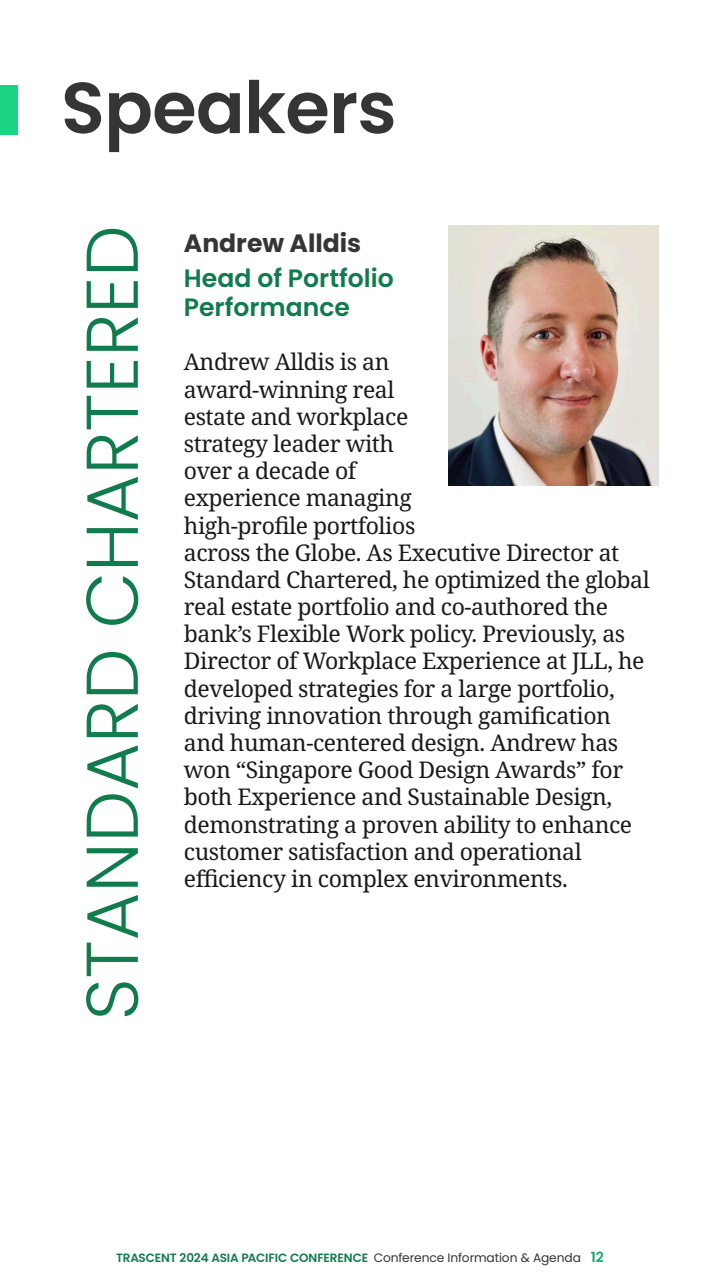
<style>
.page{position:relative;width:720px;height:1280px;background:#fff}
.page>*{position:absolute;margin:0;border:0;box-sizing:border-box;transform-origin:0 0}
.Speaker_company_35pt_Blue__Poppins{font:300 73.2px "Poppins";color:#107b4c}
.Page_headings_60pt__Poppins{font:600 72px "Poppins";letter-spacing:-.01em;color:#353535}
.Speaker_position_12pt_blue__Poppins{font:600 25.1px/29.2px "Poppins";color:#107b4c}
.Speaker_name_12pt__Poppins{font:700 25.1px "Poppins";color:#353535}
.Speaker_bio_11pt__Noto_Serif{font:23px/27.2px "Noto Serif";letter-spacing:-.02em;color:#1a1a1a}
.t1{font:600 12px "Poppins";letter-spacing:-.015em;color:#107b4c}
.s1{font-weight:400;font-size:12.25px;color:#353535}
.s2{font-size:14px;color:#16ab67}
</style>
<div class="page">
<img style="left:449px;top:226px;width:210px;height:259px">
<div style="left:0;top:85px;width:18px;height:50px;background:#1cd583"></div>
<p class="Page_headings_60pt__Poppins" style="left:61px;top:66px;width:337px">Speakers</p>
<p class="Speaker_company_35pt_Blue__Poppins" style="left:70px;top:1020px;width:797px;rotate:-90deg">STANDARD CHARTERED</p>
<p class="Speaker_name_12pt__Poppins" style="left:184px;top:228px;width:179px">Andrew Alldis</p>
<p class="Speaker_position_12pt_blue__Poppins" style="left:184px;top:264px;width:211px">Head of Portfolio<br>Performance</p>
<p class="Speaker_bio_11pt__Noto_Serif" style="left:184px;top:349px;width:467px">Andrew Alldis is an<br>award-winning real<br>estate and workplace<br>strategy leader with<br>over a decade of<br>experience managing<br>high-profile portfolios<br>across the Globe. As Executive Director at Standard Chartered, he optimized the global real estate portfolio and co-authored the bank’s Flexible Work policy. Previously, as Director of Workplace Experience at JLL, he developed strategies for a large portfolio, driving innovation through gamification and human-centered design. Andrew has won “Singapore Good Design Awards” for both Experience and Sustainable Design, demonstrating a proven ability to enhance customer satisfaction and operational efficiency in complex environments.</p>
<p class="t1" style="left:116px;top:1251px;width:489px">TRASCENT 2024 ASIA PACIFIC CONFERENCE <span class="s1">Conference Information &amp; Agenda</span> <span class="s2">12</span></p>
</div>
